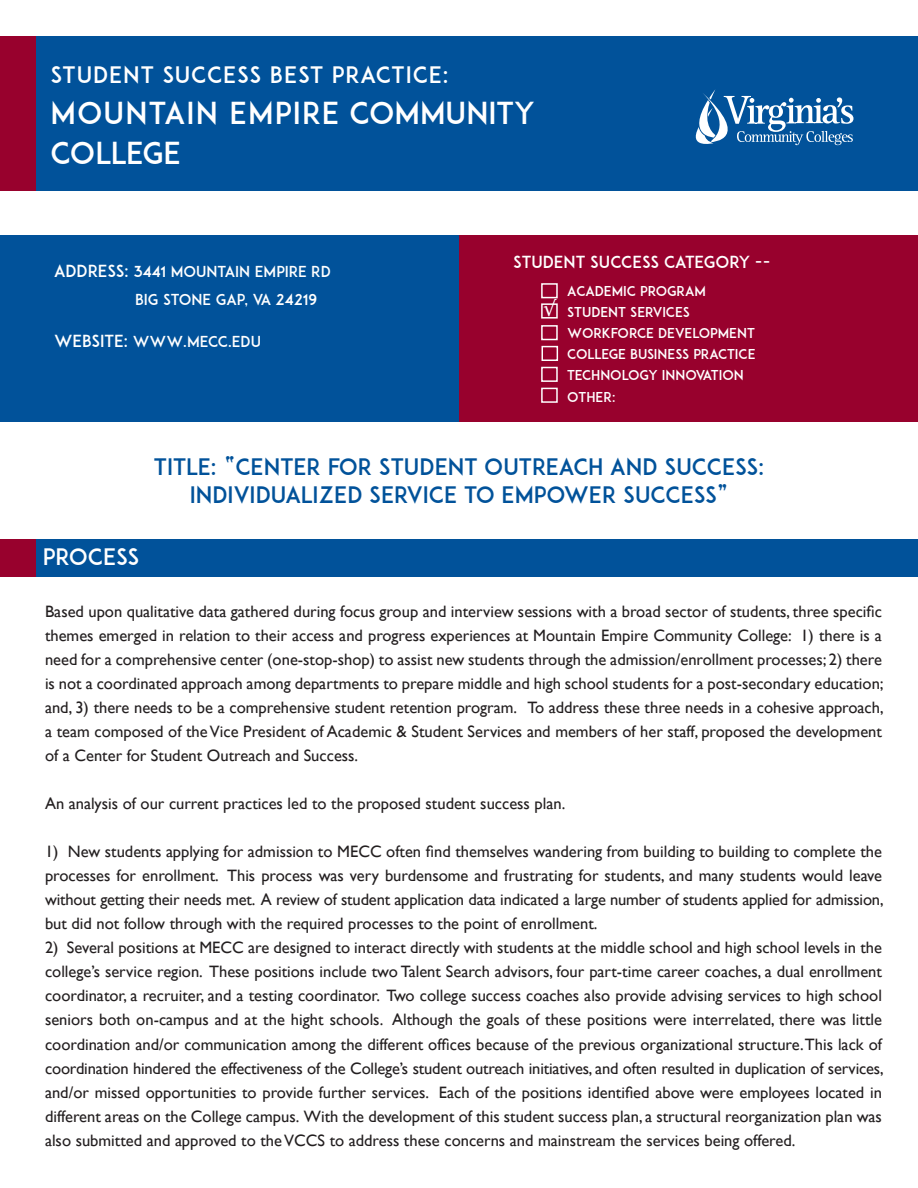
<style>
.page{position:relative;width:918px;height:1188px;background:#fff}
.page>*{position:absolute;margin:0;border:0;box-sizing:border-box;transform-origin:0 0}
.t1{font:30px/40.5px "ADAM.CGPRO";color:#fff}
.t2{font:22.5px/28.5px "ADAM.CGPRO";color:#01529a;text-align:center}
.t3{font:22.5px "ADAM.CGPRO";letter-spacing:.03em;color:#fff}
.t4{font:22.5px "ADAM.CGPRO";color:#fff}
.t5{font:16.5px/24px "Gill Sans";color:#231f20;text-align:justify}
.t6{font:16.5px "ADAM.CGPRO";color:#fff}
.t7{font:15px/28.5px "ADAM.CGPRO";color:#fff}
.t8{font:13.5px/21px "ADAM.CGPRO";color:#fff}
.s1{font-size:16.5px}
.s2{font-size:25.5px}
</style>
<div class="page">
<div style="left:36px;top:36px;width:882px;height:155px;background:#01529a"></div>
<div style="left:0;top:36px;width:36px;height:155px;background:#98012d"></div>
<svg style="left:696px;top:89px;width:157px;height:57px"></svg>
<div style="left:0;top:236px;width:459px;height:186px;background:#01529a"></div>
<div style="left:459px;top:236px;width:459px;height:186px;background:#98012d"></div>
<div style="left:541px;top:283px;width:17px;height:15px;border:2px solid #fff"></div>
<div style="left:541px;top:303px;width:17px;height:16px;border:2px solid #fff"></div>
<div style="left:541px;top:325px;width:17px;height:15px;border:2px solid #fff"></div>
<div style="left:541px;top:388px;width:17px;height:15px;border:2px solid #fff"></div>
<div style="left:541px;top:367px;width:17px;height:15px;border:2px solid #fff"></div>
<div style="left:0;top:540px;width:36px;height:37px;background:#98012d"></div>
<div style="left:36px;top:540px;width:882px;height:37px;background:#01529a"></div>
<div style="left:541px;top:346px;width:17px;height:15px;border:2px solid #fff"></div>
<svg style="left:544px;top:298px;width:13px;height:18px"></svg>
<h2 class="t3" style="left:50px;top:61px;width:400px">STUDENT SUCCESS BEST PRACTICE:</h2>
<h1 class="t1" style="left:50px;top:92px;width:486px">MOUNTAIN EMPIRE COMMUNITY<br>COLLEGE</h1>
<p class="t7" style="left:135px;top:257px;width:198px;text-indent:-81px"><span class="s1">ADDRESS:</span> 3441 MOUNTAIN EMPIRE RD<br>BIG STONE GAP, VA 24219</p>
<p class="t7" style="left:54px;top:327px;width:209px"><span class="s1">WEBSITE:</span> WWW.MECC.EDU</p>
<p class="t6" style="left:513px;top:252px;width:259px">STUDENT SUCCESS CATEGORY --</p>
<p class="t8" style="left:567px;top:281px;width:190px">ACADEMIC PROGRAM<br>STUDENT SERVICES<br>WORKFORCE DEVELOPMENT<br>COLLEGE BUSINESS PRACTICE<br>TECHNOLOGY INNOVATION<br>OTHER:</p>
<h2 class="t2" style="left:154px;top:452px;width:612px">TITLE: <span class="s2">“</span>CENTER FOR STUDENT OUTREACH AND SUCCESS:<br>INDIVIDUALIZED SERVICE TO EMPOWER SUCCESS<span class="s2">”</span></h2>
<h2 class="t4" style="left:43px;top:543px;width:98px">PROCESS</h2>
<p class="t5" style="left:45px;top:600px;width:840px">Based upon qualitative data gathered during focus group and interview sessions with a broad sector of students, three specific themes emerged in relation to their access and progress experiences at Mountain Empire Community College: 1) there is a need for a comprehensive center (one-stop-shop) to assist new students through the admission/enrollment processes; 2) there is not a coordinated approach among departments to prepare middle and high school students for a post-secondary education; and, 3) there needs to be a comprehensive student retention program. To address these three needs in a cohesive approach, a team composed of the Vice President of Academic &amp; Student Services and members of her staff, proposed the development of a Center for Student Outreach and Success.</p>
<p class="t5" style="left:45px;top:792px;width:522px">An analysis of our current practices led to the proposed student success plan.</p>
<p class="t5" style="left:45px;top:840px;width:840px">1) New students applying for admission to MECC often find themselves wandering from building to building to complete the processes for enrollment. This process was very burdensome and frustrating for students, and many students would leave without getting their needs met. A review of student application data indicated a large number of students applied for admission, but did not follow through with the required processes to the point of enrollment.</p>
<p class="t5" style="left:45px;top:936px;width:840px">2) Several positions at MECC are designed to interact directly with students at the middle school and high school levels in the college’s service region. These positions include two Talent Search advisors, four part-time career coaches, a dual enrollment coordinator, a recruiter, and a testing coordinator. Two college success coaches also provide advising services to high school seniors both on-campus and at the hight schools. Although the goals of these positions were interrelated, there was little coordination and/or communication among the different offices because of the previous organizational structure. This lack of coordination hindered the effectiveness of the College’s student outreach initiatives, and often resulted in duplication of services, and/or missed opportunities to provide further services. Each of the positions identified above were employees located in different areas on the College campus. With the development of this student success plan, a structural reorganization plan was also submitted and approved to the VCCS to address these concerns and mainstream the services being offered.</p>
</div>
